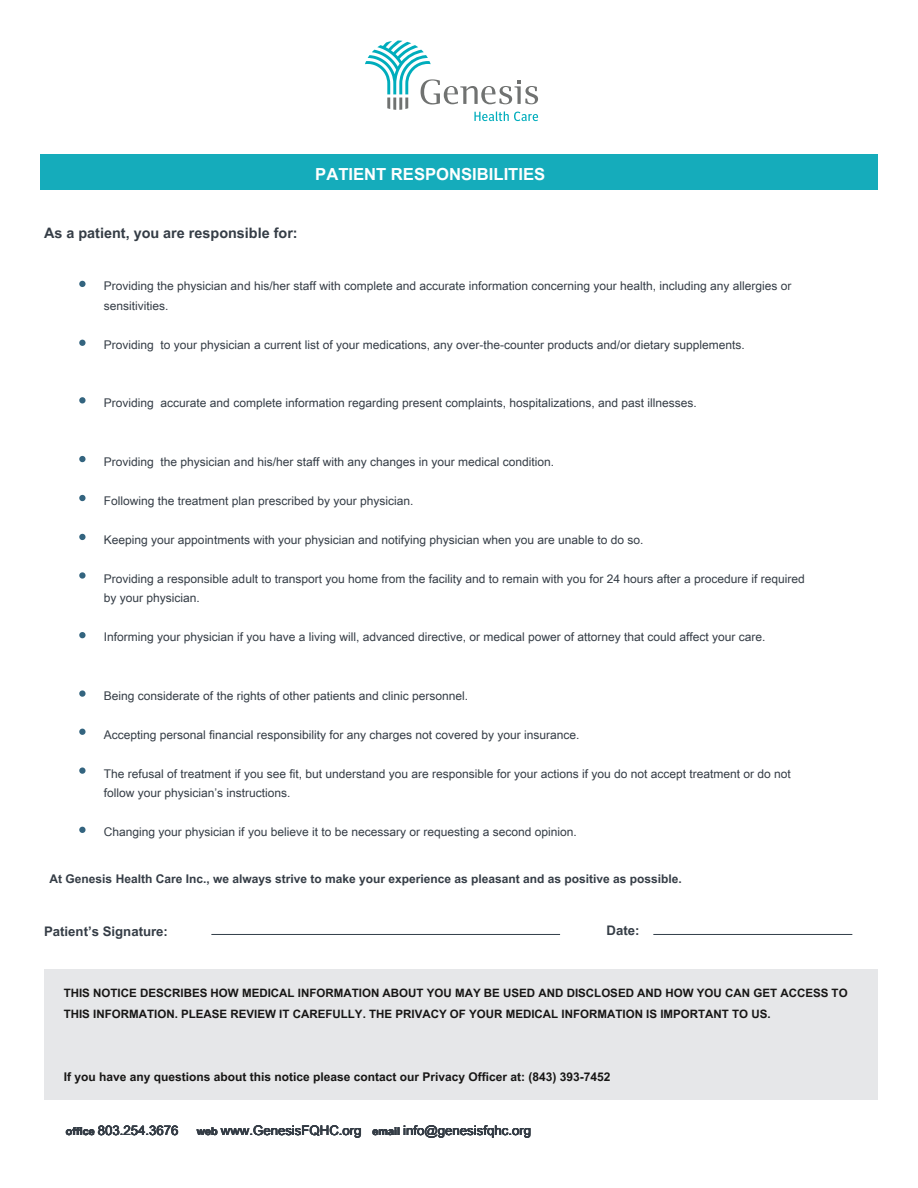
<style>
.page{position:relative;width:918px;height:1188px;background:#fff}
.page>*{position:absolute;margin:0;border:0;box-sizing:border-box;transform-origin:0 0}
.t1{font:700 16.65px "Arial Unicode MS";color:#fff}
.t2{font:700 14.4px "Arial Unicode MS";color:#353d46}
.t3{font:13.2px "Arial Unicode MS";color:#353d46}
.t4{font:700 13.2px "Arial Unicode MS";color:#353d46}
.t5{font:12px/19.5px "Arial Unicode MS";color:#353d46}
.t6{font:700 12px "Arial Unicode MS";color:#353d46}
.t7{font:700 12px "Arial Unicode MS";color:#171615}
.t8{font:700 11.55px/21px "Arial Unicode MS";color:#171615}
.t9{font:700 10.8px "Arial Unicode MS";color:#353d46}
.s1{font-weight:700;font-size:10.8px}
</style>
<div class="page">
<svg style="left:365px;top:40px;width:173px;height:81px"></svg>
<hr style="left:211px;top:934px;width:349px;height:1px;background:#323e48">
<hr style="left:653px;top:934px;width:199px;height:1px;background:#323e48">
<div style="left:41px;top:155px;width:837px;height:35px;background:#15acbb"></div>
<div style="left:44px;top:969px;width:834px;height:131px;background:#e6e7e9"></div>
<div style="left:79px;top:281px;width:7px;height:6px;background:#33647f;border-radius:50%"></div>
<div style="left:79px;top:340px;width:7px;height:6px;background:#33647f;border-radius:50%"></div>
<div style="left:79px;top:397px;width:7px;height:7px;background:#33647f;border-radius:3px"></div>
<div style="left:79px;top:456px;width:7px;height:7px;background:#33647f;border-radius:3px"></div>
<div style="left:79px;top:495px;width:7px;height:6px;background:#33647f;border-radius:3px"></div>
<div style="left:79px;top:533px;width:7px;height:7px;background:#33647f;border-radius:3px"></div>
<svg style="left:79px;top:572px;width:7px;height:7px"></svg>
<div style="left:79px;top:632px;width:7px;height:7px;background:#33647f;border-radius:3px"></div>
<svg style="left:79px;top:690px;width:7px;height:7px"></svg>
<div style="left:79px;top:728px;width:7px;height:7px;background:#33647f;border-radius:3px"></div>
<div style="left:79px;top:767px;width:7px;height:7px;background:#33647f;border-radius:3px"></div>
<div style="left:79px;top:826px;width:7px;height:7px;background:#33647f;border-radius:3px"></div>
<p class="t2" style="left:44px;top:223px;width:255px">As a patient, you are responsible for:</p>
<h1 class="t1" style="left:315px;top:162px;width:231px">PATIENT RESPONSIBILITIES</h1>
<p class="t5" style="left:104px;top:276px;width:689px">Providing the physician and his/her staff with complete and accurate information concerning your health, including any allergies or sensitivities.</p>
<p class="t5" style="left:104px;top:334px;width:642px">Providing to your physician a current list of your medications, any over-the-counter products and/or dietary supplements.</p>
<p class="t5" style="left:104px;top:393px;width:594px">Providing accurate and complete information regarding present complaints, hospitalizations, and past illnesses.</p>
<p class="t5" style="left:104px;top:451px;width:452px">Providing the physician and his/her staff with any changes in your medical condition.</p>
<p class="t5" style="left:104px;top:490px;width:311px">Following the treatment plan prescribed by your physician.</p>
<p class="t5" style="left:104px;top:529px;width:541px">Keeping your appointments with your physician and notifying physician when you are unable to do so.</p>
<p class="t5" style="left:104px;top:568px;width:702px">Providing a responsible adult to transport you home from the facility and to remain with you for 24 hours after a procedure if required by your physician.</p>
<p class="t5" style="left:104px;top:627px;width:663px">Informing your physician if you have a living will, advanced directive, or medical power of attorney that could affect your care.</p>
<p class="t5" style="left:104px;top:685px;width:366px">Being considerate of the rights of other patients and clinic personnel.</p>
<p class="t5" style="left:104px;top:724px;width:477px">Accepting personal financial responsibility for any charges not covered by your insurance.</p>
<p class="t5" style="left:104px;top:763px;width:689px">The refusal of treatment if you see fit, but understand you are responsible for your actions if you do not accept treatment or do not follow your physician’s instructions.</p>
<p class="t5" style="left:104px;top:822px;width:474px">Changing your physician if you believe it to be necessary or requesting a second opinion.</p>
<p class="t6" style="left:50px;top:870px;width:634px">At Genesis Health Care Inc., we always strive to make your experience as pleasant and as positive as possible.</p>
<p class="t4" style="left:44px;top:922px;width:125px">Patient’s Signature:</p>
<p class="t4" style="left:607px;top:921px;width:34px">Date:</p>
<p class="t8" style="left:64px;top:983px;width:785px">THIS NOTICE DESCRIBES HOW MEDICAL INFORMATION ABOUT YOU MAY BE USED AND DISCLOSED AND HOW YOU CAN GET ACCESS TO<br>THIS INFORMATION. PLEASE REVIEW IT CAREFULLY. THE PRIVACY OF YOUR MEDICAL INFORMATION IS IMPORTANT TO US.</p>
<p class="t7" style="left:64px;top:1068px;width:548px">If you have any questions about this notice please contact our Privacy Officer at: (843) 393-7452</p>
<p class="t9" style="left:66px;top:1123px;width:30px">office</p>
<p class="t3" style="left:98px;top:1121px;width:82px">803.254.3676</p>
<p class="t9" style="left:197px;top:1123px;width:23px">web</p>
<p class="t3" style="left:221px;top:1121px;width:312px">www.GenesisFQHC.org <span class="s1">email</span> info@genesisfqhc.org</p>
</div>
